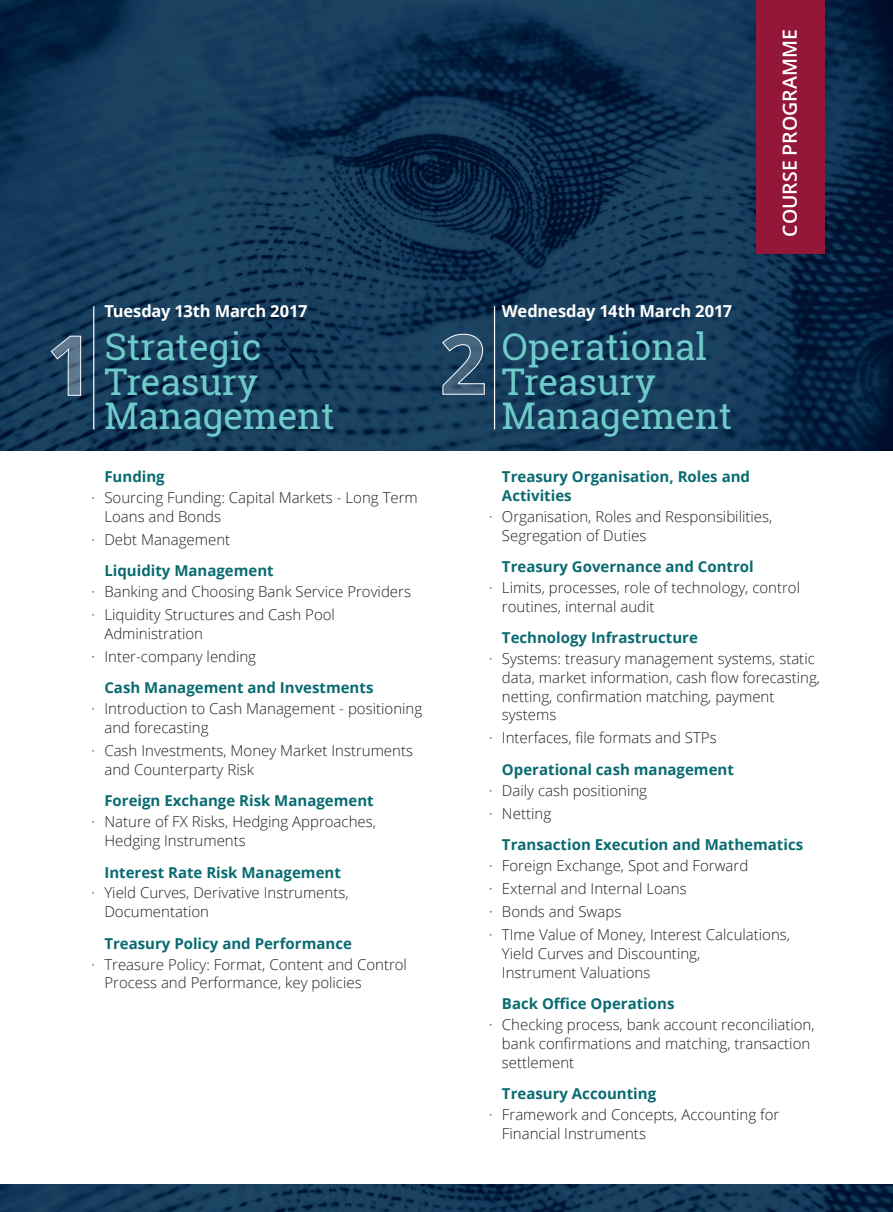
<style>
.page{position:relative;width:893px;height:1212px;background:#fff}
.page>*{position:absolute;margin:0;border:0;box-sizing:border-box;transform-origin:0 0}
.t1{font:36.75px/34.5px "Roboto Slab";color:#6fcaca}
.t2{font:600 19.5px "Open Sans";color:#fff}
.t3{font:700 16.5px "Open Sans";letter-spacing:-.01em;color:#fff}
.t4{font:300 15px/18.8px "Open Sans";color:#231f20}
.t5{font:700 15px/18.8px "Open Sans";color:#096b71}
</style>
<div class="page">
<img style="left:0;top:0;width:893px;height:451px">
<img style="left:0;top:1184px;width:892px;height:28px">
<svg style="left:50px;top:335px;width:31px;height:61px;background:#47647d"></svg>
<svg style="left:442px;top:334px;width:43px;height:61px;background:#42617b"></svg>
<div style="left:757px;top:0;width:68px;height:253px;background:#941739"></div>
<hr style="left:93px;top:306px;width:1px;height:123px;background:#fff">
<hr style="left:494px;top:306px;width:1px;height:123px;background:#fff">
<p class="t3" style="left:104px;top:300px;width:205px">Tuesday 13th March 2017</p>
<h1 class="t1" style="left:104px;top:329px;width:232px">Strategic<br>Treasury<br>Management</h1>
<p class="t5" style="left:104px;top:467px;width:62px">Funding</p>
<p class="t4" style="left:104px;top:488px;width:315px;text-indent:-13px">· Sourcing Funding: Capital Markets - Long Term<br>Loans and Bonds</p>
<p class="t4" style="left:92px;top:530px;width:140px">· Debt Management</p>
<p class="t5" style="left:104px;top:561px;width:171px">Liquidity Management</p>
<p class="t4" style="left:92px;top:580px;width:321px;line-height:23px">· Banking and Choosing Bank Service Providers · Liquidity Structures and Cash Pool</p>
<p class="t4" style="left:92px;top:622px;width:166px;line-height:23px;text-indent:13px">Administration<br>· Inter-company lending</p>
<p class="t5" style="left:104px;top:678px;width:271px">Cash Management and Investments</p>
<p class="t4" style="left:104px;top:699px;width:319px;text-indent:-13px">· Introduction to Cash Management - positioning and forecasting</p>
<p class="t4" style="left:104px;top:741px;width:310px;text-indent:-13px">· Cash Investments, Money Market Instruments and Counterparty Risk</p>
<p class="t5" style="left:104px;top:791px;width:271px">Foreign Exchange Risk Management</p>
<p class="t4" style="left:104px;top:812px;width:273px;text-indent:-13px">· Nature of FX Risks, Hedging Approaches,<br>Hedging Instruments</p>
<p class="t5" style="left:104px;top:862px;width:238px">Interest Rate Risk Management</p>
<p class="t4" style="left:104px;top:883px;width:246px;text-indent:-13px">· Yield Curves, Derivative Instruments,<br>Documentation</p>
<p class="t5" style="left:104px;top:933px;width:249px">Treasury Policy and Performance</p>
<p class="t4" style="left:104px;top:954px;width:304px;text-indent:-13px">· Treasure Policy: Format, Content and Control<br>Process and Performance, key policies</p>
<h2 class="t2" style="left:776px;top:237px;width:209px;rotate:-90deg">COURSE PROGRAMME</h2>
<p class="t3" style="left:502px;top:300px;width:232px">Wednesday 14th March 2017</p>
<h1 class="t1" style="left:502px;top:329px;width:232px">Operational<br>Treasury<br>Management</h1>
<p class="t5" style="left:502px;top:467px;width:250px">Treasury Organisation, Roles and<br>Activities</p>
<p class="t4" style="left:502px;top:507px;width:272px;text-indent:-13px">· Organisation, Roles and Responsibilities,<br>Segregation of Duties</p>
<p class="t5" style="left:502px;top:557px;width:253px">Treasury Governance and Control</p>
<p class="t4" style="left:502px;top:578px;width:300px;text-indent:-13px">· Limits, processes, role of technology, control routines, internal audit</p>
<p class="t5" style="left:502px;top:628px;width:197px">Technology Infrastructure</p>
<p class="t4" style="left:502px;top:649px;width:320px;text-indent:-13px">· Systems: treasury management systems, static data, market information, cash flow forecasting, netting, confirmation matching, payment systems</p>
<p class="t4" style="left:489px;top:728px;width:229px">· Interfaces, file formats and STPs</p>
<p class="t5" style="left:502px;top:760px;width:233px">Operational cash management</p>
<p class="t4" style="left:489px;top:778px;width:159px;line-height:23px">· Daily cash positioning · Netting</p>
<p class="t5" style="left:502px;top:835px;width:303px">Transaction Execution and Mathematics</p>
<p class="t4" style="left:489px;top:854px;width:302px;line-height:23px">· Foreign Exchange, Spot and Forward<br>· External and Internal Loans<br>· Bonds and Swaps<br>· TIme Value of Money, Interest Calculations,</p>
<p class="t4" style="left:502px;top:944px;width:200px">Yield Curves and Discounting,<br>Instrument Valuations</p>
<p class="t5" style="left:502px;top:994px;width:174px">Back Office Operations</p>
<p class="t4" style="left:502px;top:1015px;width:314px;text-indent:-13px">· Checking process, bank account reconciliation, bank confirmations and matching, transaction settlement</p>
<p class="t5" style="left:502px;top:1084px;width:156px">Treasury Accounting</p>
<p class="t4" style="left:502px;top:1105px;width:279px;text-indent:-13px">· Framework and Concepts, Accounting for<br>Financial Instruments</p>
</div>
